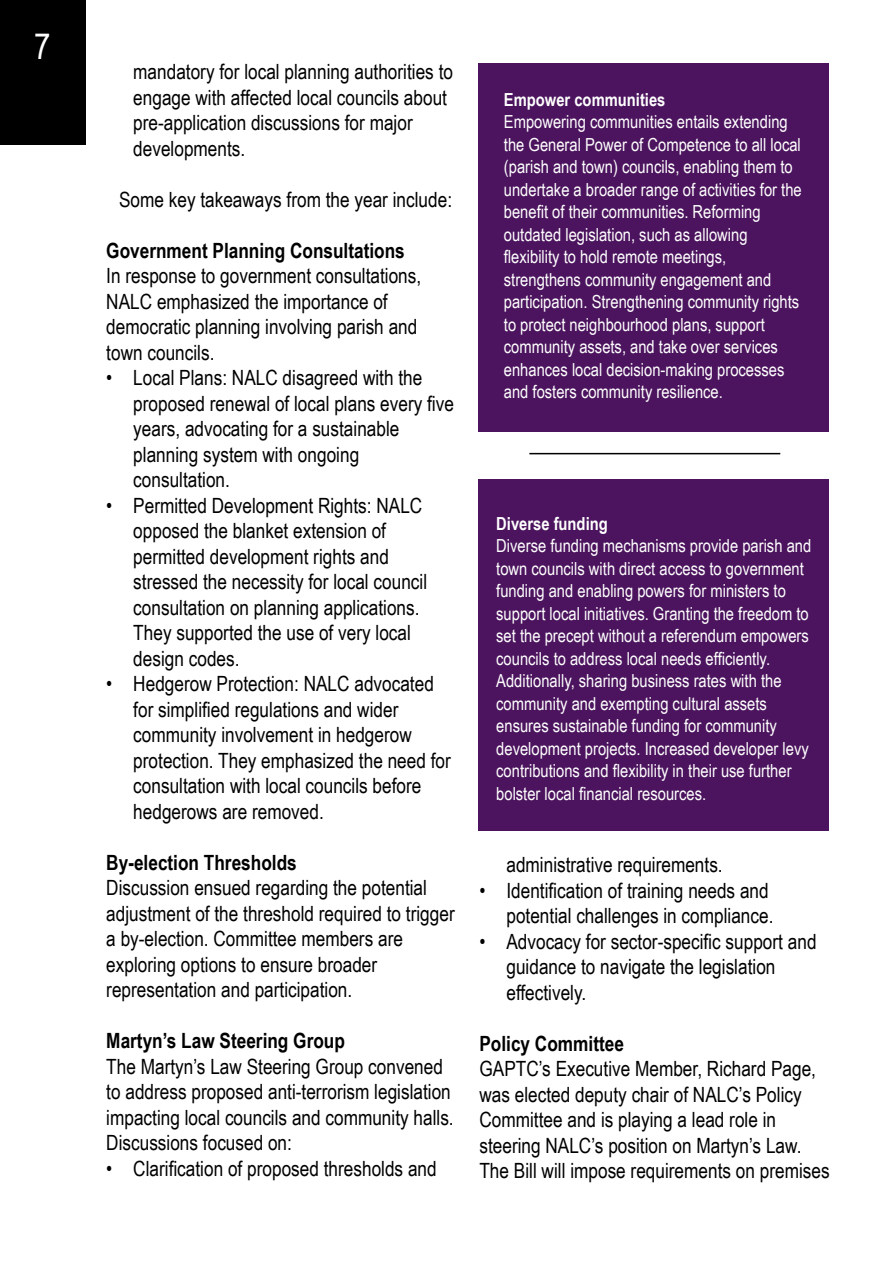
<style>
.page{position:relative;width:893px;height:1263px;background:#fff}
.page>*{position:absolute;margin:0;border:0;box-sizing:border-box;transform-origin:0 0}
.t1{font:36px "Arial Narrow";color:#fff}
.t2{font:21px/25.5px "Arial Narrow";color:#000}
.t3{font:700 21px "Arial Narrow";color:#000}
.t4{font:18px/22.5px "Arial Narrow";color:#fff}
.t5{font:700 18px "Arial Narrow";color:#fff}
</style>
<div class="page">
<div style="left:0;top:0;width:85px;height:145px;background:#000"></div>
<div style="left:478px;top:480px;width:351px;height:351px;background:#4c145e"></div>
<div style="left:478px;top:64px;width:351px;height:368px;background:#4c145e"></div>
<hr style="left:529px;top:453px;width:251px;height:1px;background:#000">
<h1 class="t1" style="left:34px;top:20px;width:18px">7</h1>
<p class="t2" style="left:133px;top:58px;width:321px">mandatory for local planning authorities to engage with affected local councils about pre-application discussions for major developments.</p>
<p class="t2" style="left:119px;top:186px;width:335px">Some key takeaways from the year include:</p>
<p class="t3" style="left:106px;top:234px;width:300px">Government Planning Consultations</p>
<p class="t2" style="left:106px;top:262px;width:316px">In response to government consultations, NALC emphasized the importance of democratic planning involving parish and town councils.</p>
<p class="t2" style="left:133px;top:364px;width:322px;text-indent:-27px">• Local Plans: NALC disagreed with the proposed renewal of local plans every five years, advocating for a sustainable planning system with ongoing consultation.</p>
<p class="t2" style="left:133px;top:492px;width:295px;text-indent:-27px">• Permitted Development Rights: NALC opposed the blanket extension of permitted development rights and stressed the necessity for local council consultation on planning applications.<br>They supported the use of very local design codes.</p>
<p class="t2" style="left:133px;top:670px;width:319px;text-indent:-27px">• Hedgerow Protection: NALC advocated for simplified regulations and wider community involvement in hedgerow protection. They emphasized the need for consultation with local councils before hedgerows are removed.</p>
<p class="t3" style="left:106px;top:846px;width:192px">By-election Thresholds</p>
<p class="t2" style="left:106px;top:874px;width:350px">Discussion ensued regarding the potential adjustment of the threshold required to trigger a by-election. Committee members are exploring options to ensure broader representation and participation.</p>
<p class="t3" style="left:106px;top:1025px;width:240px">Martyn’s Law Steering Group</p>
<p class="t2" style="left:106px;top:1052px;width:349px">The Martyn’s Law Steering Group convened to address proposed anti-terrorism legislation impacting local councils and community halls.<br>Discussions focused on:</p>
<p class="t2" style="left:106px;top:1154px;width:332px">• Clarification of proposed thresholds and</p>
<p class="t5" style="left:504px;top:86px;width:163px">Empower communities</p>
<p class="t4" style="left:504px;top:110px;width:299px">Empowering communities entails extending the General Power of Competence to all local (parish and town) councils, enabling them to undertake a broader range of activities for the benefit of their communities. Reforming outdated legislation, such as allowing flexibility to hold remote meetings, strengthens community engagement and participation. Strengthening community rights to protect neighbourhood plans, support community assets, and take over services enhances local decision-making processes and fosters community resilience.</p>
<p class="t5" style="left:496px;top:510px;width:113px">Diverse funding</p>
<p class="t4" style="left:496px;top:534px;width:317px">Diverse funding mechanisms provide parish and town councils with direct access to government funding and enabling powers for ministers to support local initiatives. Granting the freedom to set the precept without a referendum empowers councils to address local needs efficiently.<br>Additionally, sharing business rates with the community and exempting cultural assets ensures sustainable funding for community development projects. Increased developer levy contributions and flexibility in their use further bolster local financial resources.</p>
<p class="t2" style="left:506px;top:851px;width:218px">administrative requirements.</p>
<p class="t2" style="left:479px;top:877px;width:296px;text-align:right">• Identification of training needs and potential challenges in compliance.</p>
<p class="t2" style="left:506px;top:928px;width:312px;text-indent:-27px">• Advocacy for sector-specific support and guidance to navigate the legislation effectively.</p>
<p class="t3" style="left:479px;top:1027px;width:146px">Policy Committee</p>
<p class="t2" style="left:479px;top:1055px;width:352px">GAPTC’s Executive Member, Richard Page, was elected deputy chair of NALC’s Policy Committee and is playing a lead role in steering NALC’s position on Martyn’s Law.<br>The Bill will impose requirements on premises</p>
</div>
